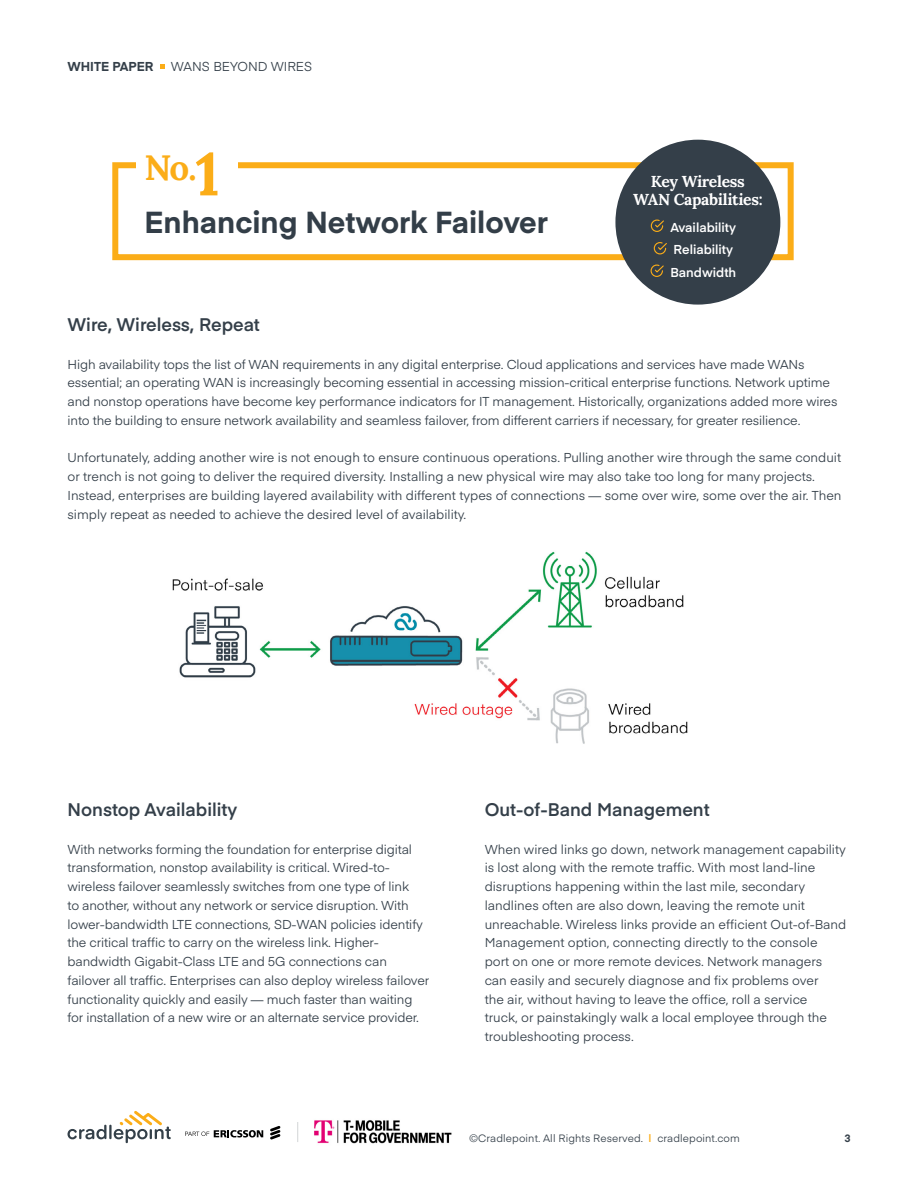
<style>
.page{position:relative;width:918px;height:1188px;background:#fff}
.page>*{position:absolute;margin:0;border:0;box-sizing:border-box;transform-origin:0 0}
.t1{font:700 34.95px "Lora";color:#fbad18}
.t2{font:700 30px "Eina 01";color:#333e48}
.t3{font:600 18px "Eina 01";color:#343f49}
.t4{font:700 15.75px/18px "Lora";letter-spacing:-.02em;color:#fff;text-align:center}
.t5{font:12.75px/18.8px "Eina 01";letter-spacing:-.01em;color:#343f49}
.t6{font:600 12.75px/22.5px "Eina 01";color:#fff}
.t7{font:700 12.75px "Eina 01";color:#343f49}
.t8{font:10.5px "Eina 01";letter-spacing:.01em;color:#343f49}
.t9{font:700 10.5px "Eina 01";color:#343f49}
.s1{font-size:60px}
.s2{font-family:"Helvetica";font-weight:300}
.s3{font-weight:600;color:#fbad18}
</style>
<div class="page">
<svg style="left:160px;top:65px;width:5px;height:4px"></svg>
<img style="left:314px;top:1120px;width:138px;height:24px">
<svg style="left:297px;top:1122px;width:1px;height:20px"></svg>
<svg style="left:270px;top:1126px;width:11px;height:14px"></svg>
<svg style="left:185px;top:1130px;width:78px;height:8px"></svg>
<svg style="left:67px;top:1125px;width:39px;height:14px"></svg>
<hr style="left:109px;top:1125px;width:3px;height:14px;background:#344049">
<svg style="left:114px;top:1111px;width:57px;height:32px"></svg>
<img style="left:172px;top:551px;width:516px;height:193px">
<div style="left:112px;top:162px;width:682px;height:98px;border:6px solid #fbad18"></div>
<div style="left:136px;top:142px;width:102px;height:55px;background:#fff"></div>
<div style="left:615px;top:140px;width:165px;height:165px;background:#343f49;border-radius:50%"></div>
<svg style="left:650px;top:219px;width:14px;height:13px"></svg>
<svg style="left:653px;top:242px;width:14px;height:13px"></svg>
<svg style="left:650px;top:264px;width:14px;height:13px"></svg>
<p class="t7" style="left:68px;top:57px;width:87px">WHITE PAPER</p>
<p class="t5" style="left:171px;top:56px;width:143px">WANS BEYOND WIRES</p>
<h1 class="t1" style="left:145px;top:145px;width:77px">No.<span class="s1">1</span></h1>
<h2 class="t2" style="left:145px;top:200px;width:405px">Enhancing Network Failover</h2>
<p class="t4" style="left:633px;top:173px;width:131px">Key Wireless<br>WAN Capabilities:</p>
<p class="t6" style="left:670px;top:215px;width:67px">Availability<br>Reliability<br>Bandwidth</p>
<h3 class="t3" style="left:68px;top:311px;width:194px">Wire, Wireless, Repeat</h3>
<p class="t5" style="left:68px;top:354px;width:771px">High availability tops the list of WAN requirements in any digital enterprise. Cloud applications and services have made WANs essential; an operating WAN is increasingly becoming essential in accessing mission-critical enterprise functions. Network uptime and nonstop operations have become key performance indicators for IT management. Historically, organizations added more wires into the building to ensure network availability and seamless failover, from different carriers if necessary, for greater resilience.</p>
<p class="t5" style="left:68px;top:448px;width:776px">Unfortunately, adding another wire is not enough to ensure continuous operations. Pulling another wire through the same conduit or trench is not going to deliver the required diversity. Installing a new physical wire may also take too long for many projects.<br>Instead, enterprises are building layered availability with different types of connections — some over wire, some over the air. Then simply repeat as needed to achieve the desired level of availability.</p>
<h3 class="t3" style="left:68px;top:796px;width:171px">Nonstop Availability</h3>
<p class="t5" style="left:68px;top:839px;width:363px">With networks forming the foundation for enterprise digital transformation, nonstop availability is critical. Wired-to&shy;wireless failover seamlessly switches from one type of link<br>to another, without any network or service disruption. With lower-bandwidth LTE connections, SD-WAN policies identify the critical traffic to carry on the wireless link. Higher&shy;bandwidth Gigabit-Class LTE and 5G connections can failover all traffic. Enterprises can also deploy wireless failover functionality quickly and easily — much faster than waiting for installation of a new wire or an alternate service provider.</p>
<h3 class="t3" style="left:485px;top:796px;width:227px">Out-of-Band Management</h3>
<p class="t5" style="left:485px;top:839px;width:363px">When wired links go down, network management capability is lost along with the remote traffic. With most land-line disruptions happening within the last mile, secondary landlines often are also down, leaving the remote unit unreachable. Wireless links provide an efficient Out-of-Band Management option, connecting directly to the console<br>port on one or more remote devices. Network managers can easily and securely diagnose and fix problems over<br>the air, without having to leave the office, roll a service<br>truck, or painstakingly walk a local employee through the troubleshooting process.</p>
<p class="t8" style="left:470px;top:1130px;width:272px"><span class="s2">©</span>Cradlepoint. All Rights Reserved. <span class="s3">|</span> cradlepoint.com</p>
<p class="t9" style="left:844px;top:1131px;width:8px">3</p>
</div>
